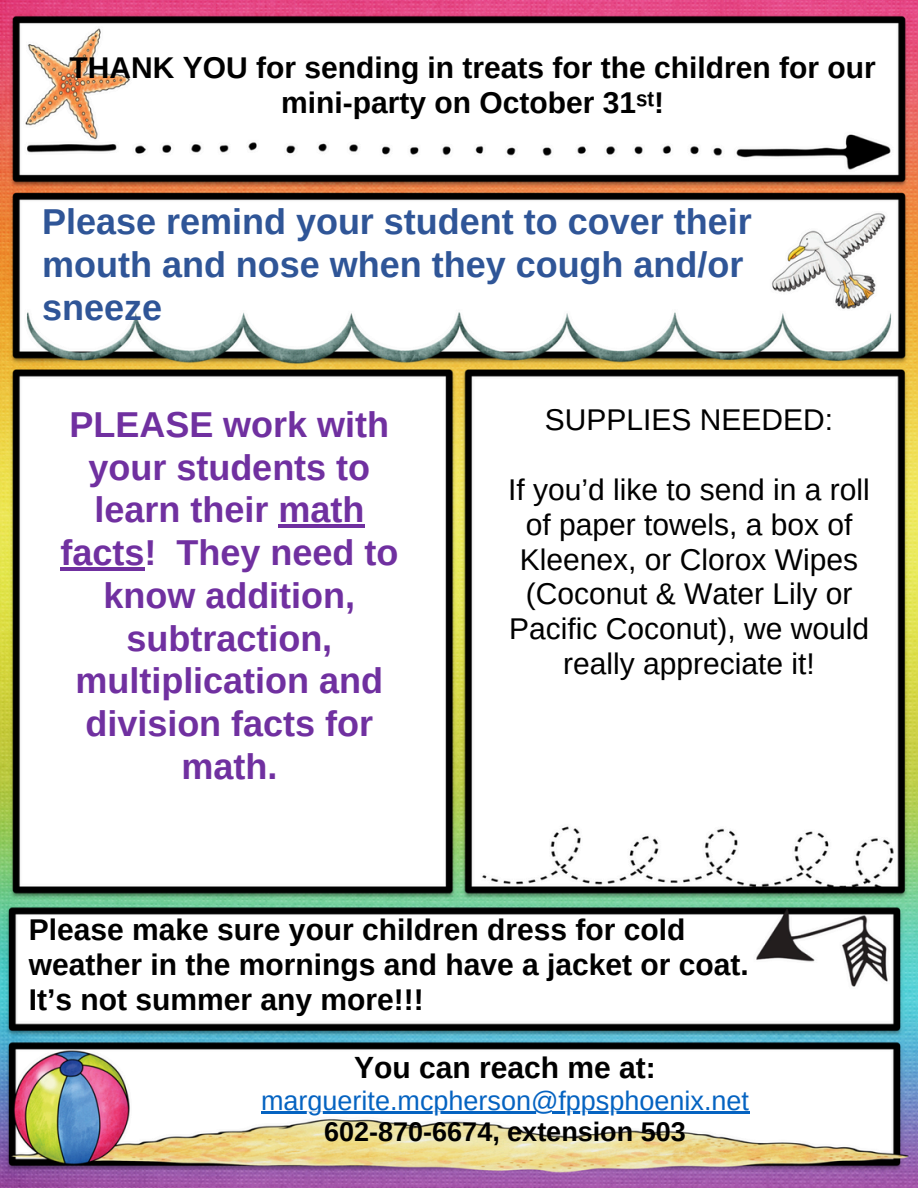
<style>
.page{position:relative;width:918px;height:1188px;background:#fff}
.page>*{position:absolute;margin:0;border:0;box-sizing:border-box;transform-origin:0 0}
.t1{font:700 36px/42.8px "Arimo";color:#7030a0;text-align:center}
.t2{font:700 36px/42.8px "Arimo";color:#2f5597}
.t3{font:700 30px/34.8px "Arimo";color:#000;text-align:center}
.t4{font:30px/34.8px "Arimo";color:#000;text-align:center}
.t5{font:27px "Arimo";color:#0563c1}
.t6{font:700 27px "Arimo";color:#000}
</style>
<div class="page">
<img style="left:0;top:0;width:918px;height:1188px">
<hr style="left:261px;top:1112px;width:488px;height:2px;background:#0563c1">
<hr style="left:279px;top:525px;width:86px;height:3px;background:#7030a0">
<hr style="left:60px;top:567px;width:85px;height:4px;background:#7030a0">
<h1 class="t3" style="left:69px;top:51px;width:808px">THANK YOU for sending in treats for the children for our mini-party on October 31ˢᵗ!</h1>
<h3 class="t2" style="left:42px;top:200px;width:711px">Please remind your student to cover their mouth and nose when they cough and/or sneeze</h3>
<h3 class="t1" style="left:60px;top:403px;width:339px">PLEASE work with your students to learn their math facts! They need to know addition, subtraction, multiplication and division facts for math.</h3>
<p class="t4" style="left:545px;top:402px;width:290px">SUPPLIES NEEDED:</p>
<p class="t4" style="left:508px;top:472px;width:363px">If you’d like to send in a roll of paper towels, a box of<br>Kleenex, or Clorox Wipes (Coconut &amp; Water Lily or<br>Pacific Coconut), we would really appreciate it!</p>
<p class="t3" style="left:29px;top:912px;width:721px;text-align:left">Please make sure your children dress for cold weather in the mornings and have a jacket or coat.<br>It’s not summer any more!!!</p>
<h1 class="t3" style="left:354px;top:1050px;width:303px">You can reach me at:</h1>
<h2 class="t5" style="left:261px;top:1085px;width:489px">marguerite.mcpherson@fppsphoenix.net</h2>
<h4 class="t6" style="left:324px;top:1117px;width:363px">602-870-6674, extension 503</h4>
</div>
